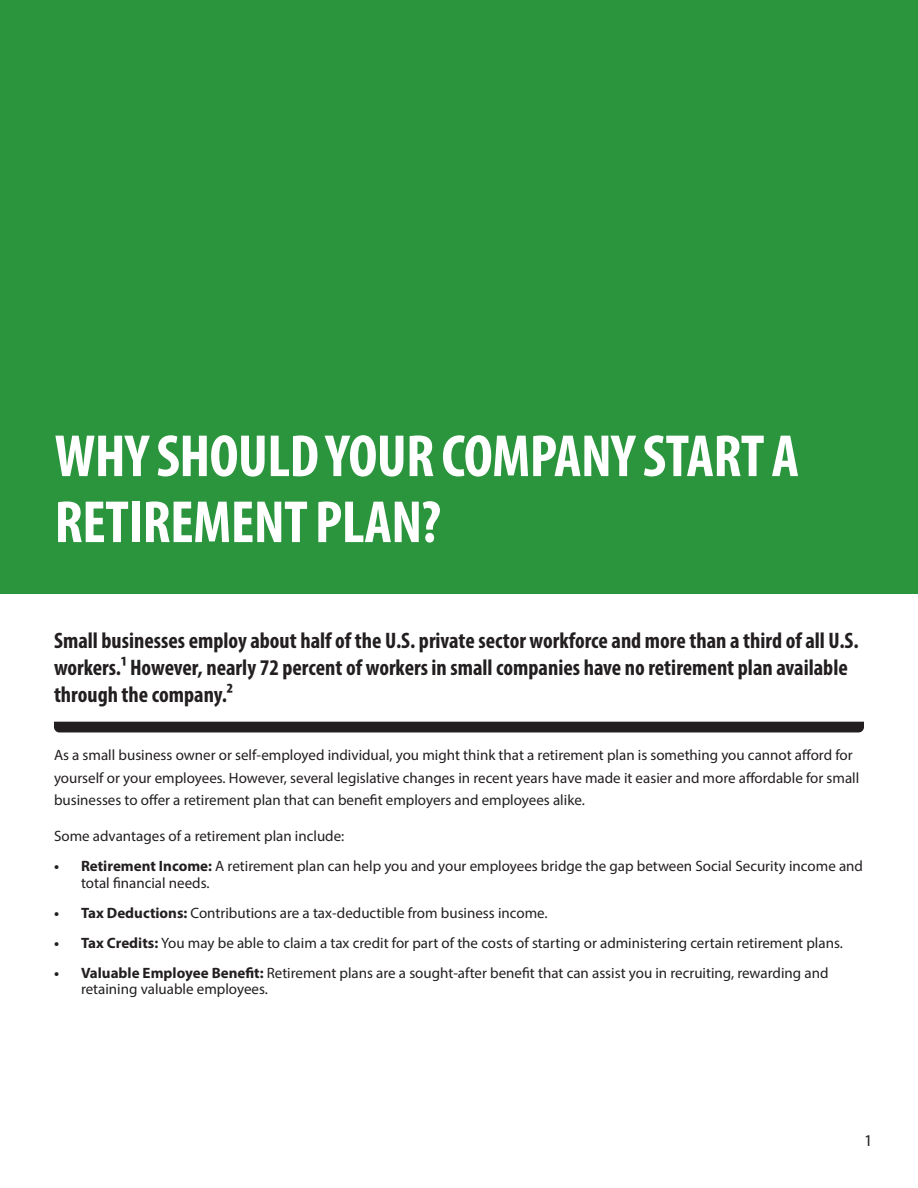
<style>
.page{position:relative;width:918px;height:1188px;background:#fff}
.page>*{position:absolute;margin:0;border:0;box-sizing:border-box;transform-origin:0 0}
.Body_Copy{font:700 condensed 60px/66px "Myriad Pro";letter-spacing:-.01em;color:#fff}
.Subhead_Level_1{font:700 condensed 22.5px/27px "Myriad Pro";color:#231f20}
.t1{font:16.5px "Myriad Pro";color:#231f20}
.Body_Copy-2{font:15px/22.5px "Myriad Pro";color:#231f20}
.s1{font-weight:700}
</style>
<div class="page">
<div style="left:0;top:0;width:918px;height:594px;background:#2b953e"></div>
<div style="left:54px;top:722px;width:810px;height:10px;background:#231f20"></div>
<p class="Body_Copy" style="left:55px;top:422px;width:746px">WHY SHOULD YOUR COMPANY START A<br>RETIREMENT PLAN?</p>
<p class="Subhead_Level_1" style="left:54px;top:627px;width:806px">Small businesses employ about half of the U.S. private sector workforce and more than a third of all U.S. workers.1 However, nearly 72 percent of workers in small companies have no retirement plan available through the company.2</p>
<p class="Body_Copy-2" style="left:54px;top:744px;width:807px">As a small business owner or self-employed individual, you might think that a retirement plan is something you cannot afford for yourself or your employees. However, several legislative changes in recent years have made it easier and more affordable for small businesses to offer a retirement plan that can benefit employers and employees alike.</p>
<p class="Body_Copy-2" style="left:54px;top:825px;width:292px">Some advantages of a retirement plan include:</p>
<p class="Body_Copy-2" style="left:81px;top:858px;width:784px;line-height:16.5px;text-indent:-27px"><span class="s1">• Retirement Income:</span> A retirement plan can help you and your employees bridge the gap between Social Security income and total financial needs.</p>
<p class="Body_Copy-2" style="left:54px;top:901px;width:495px"><span class="s1">• Tax Deductions:</span> Contributions are a tax-deductible from business income.</p>
<p class="Body_Copy-2" style="left:54px;top:931px;width:790px"><span class="s1">• Tax Credits:</span> You may be able to claim a tax credit for part of the costs of starting or administering certain retirement plans.</p>
<p class="Body_Copy-2" style="left:81px;top:964px;width:749px;line-height:16.5px;text-indent:-27px"><span class="s1">• Valuable Employee Benefit:</span> Retirement plans are a sought-after benefit that can assist you in recruiting, rewarding and retaining valuable employees.</p>
<p class="t1" style="left:864px;top:1131px;width:10px">1</p>
</div>
